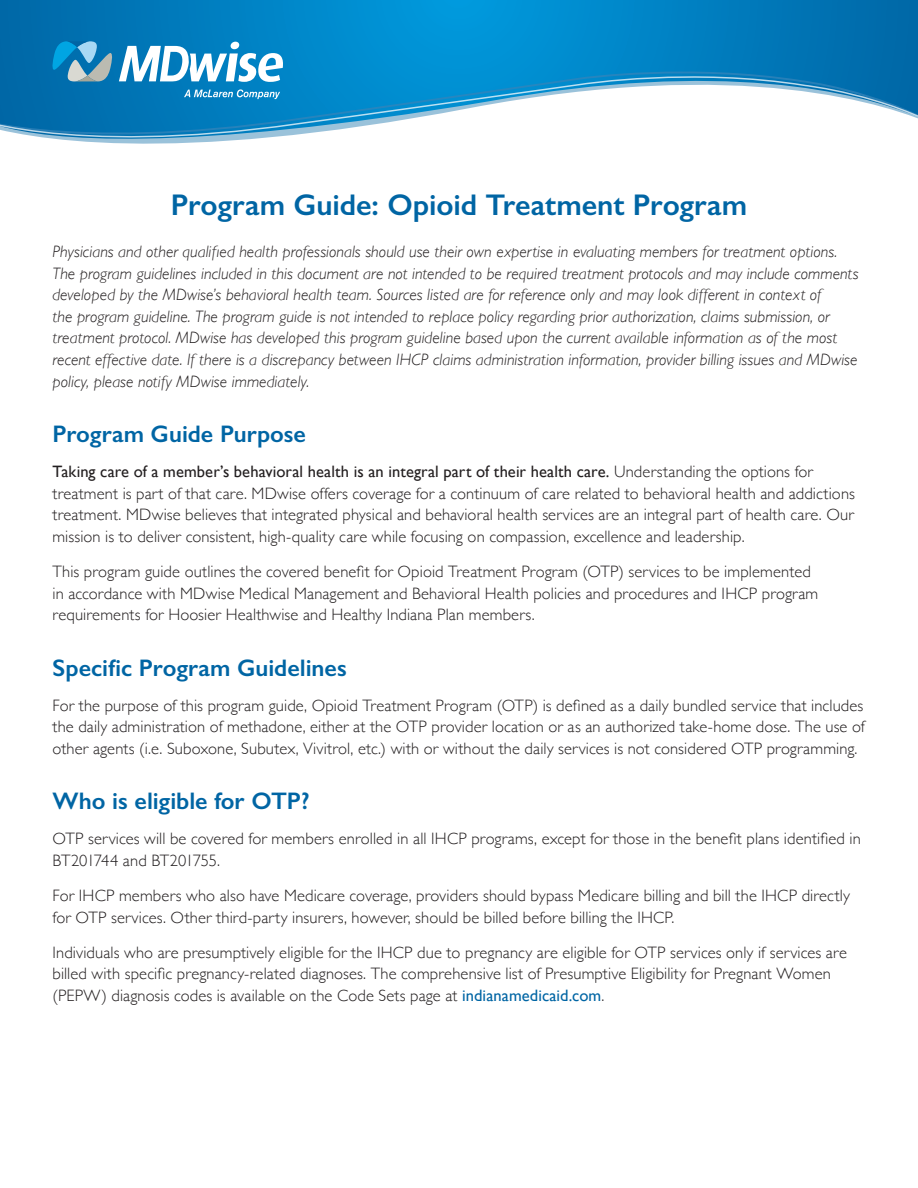
<style>
.page{position:relative;width:918px;height:1188px;background:#fff}
.page>*{position:absolute;margin:0;border:0;box-sizing:border-box;transform-origin:0 0}
.t1{font:600 30px "Gill Sans";letter-spacing:-.005em;color:#0065a4}
.t2{font:600 24px "Gill Sans";color:#0065a4}
.t3{font:300 16.5px/21.6px "Gill Sans";letter-spacing:.005em;color:#231f20}
.t4{font:italic 300 16.5px/21.6px "Gill Sans";letter-spacing:.005em;color:#231f20}
.s1{font-weight:400}
.s2{font-weight:400;color:#0065a4}
</style>
<div class="page">
<svg style="left:0;top:0;width:918px;height:144px;background:#1289c6"></svg>
<svg style="left:0;top:69px;width:918px;height:6px;background:#0280c1"></svg>
<svg style="left:0;top:75px;width:918px;height:64px"></svg>
<svg style="left:184px;top:89px;width:96px;height:10px"></svg>
<svg style="left:52px;top:41px;width:231px;height:41px"></svg>
<p class="t1" style="left:171px;top:187px;width:578px">Program Guide: Opioid Treatment Program</p>
<p class="t4" style="left:52px;top:241px;width:808px">Physicians and other qualified health professionals should use their own expertise in evaluating members for treatment options.<br>The program guidelines included in this document are not intended to be required treatment protocols and may include comments developed by the MDwise’s behavioral health team. Sources listed are for reference only and may look different in context of<br>the program guideline. The program guide is not intended to replace policy regarding prior authorization, claims submission, or treatment protocol. MDwise has developed this program guideline based upon the current available information as of the most recent effective date. If there is a discrepancy between IHCP claims administration information, provider billing issues and MDwise policy, please notify MDwise immediately.</p>
<p class="t2" style="left:52px;top:419px;width:255px">Program Guide Purpose</p>
<p class="t3" style="left:52px;top:460px;width:804px"><span class="s1">Taking care of a member’s behavioral health is an integral part of their health care.</span> Understanding the options for treatment is part of that care. MDwise offers coverage for a continuum of care related to behavioral health and addictions treatment. MDwise believes that integrated physical and behavioral health services are an integral part of health care. Our mission is to deliver consistent, high-quality care while focusing on compassion, excellence and leadership.</p>
<p class="t3" style="left:52px;top:560px;width:767px">This program guide outlines the covered benefit for Opioid Treatment Program (OTP) services to be implemented in accordance with MDwise Medical Management and Behavioral Health policies and procedures and IHCP program requirements for Hoosier Healthwise and Healthy Indiana Plan members.</p>
<p class="t2" style="left:52px;top:653px;width:296px">Specific Program Guidelines</p>
<p class="t3" style="left:52px;top:694px;width:814px;text-align:justify">For the purpose of this program guide, Opioid Treatment Program (OTP) is defined as a daily bundled service that includes the daily administration of methadone, either at the OTP provider location or as an authorized take-home dose. The use of other agents (i.e. Suboxone, Subutex, Vivitrol, etc.) with or without the daily services is not considered OTP programming.</p>
<p class="t2" style="left:52px;top:787px;width:259px">Who is eligible for OTP?</p>
<p class="t3" style="left:52px;top:827px;width:810px">OTP services will be covered for members enrolled in all IHCP programs, except for those in the benefit plans identified in<br>BT201744 and BT201755.</p>
<p class="t3" style="left:52px;top:884px;width:799px">For IHCP members who also have Medicare coverage, providers should bypass Medicare billing and bill the IHCP directly for OTP services. Other third-party insurers, however, should be billed before billing the IHCP.</p>
<p class="t3" style="left:52px;top:941px;width:796px">Individuals who are presumptively eligible for the IHCP due to pregnancy are eligible for OTP services only if services are billed with specific pregnancy-related diagnoses. The comprehensive list of Presumptive Eligibility for Pregnant Women (PEPW) diagnosis codes is available on the Code Sets page at <span class="s2">indianamedicaid.com</span>.</p>
</div>
